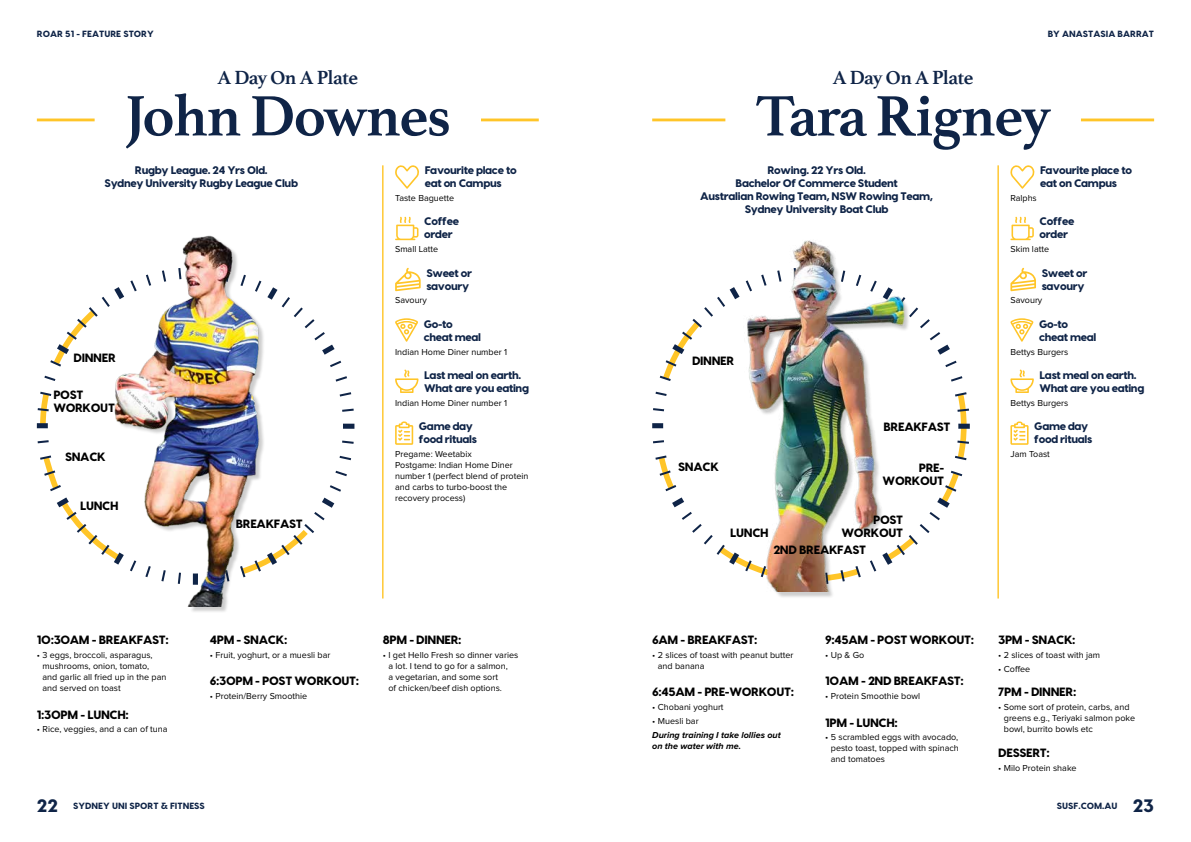
<style>
.page{position:relative;width:1191px;height:842px;background:#fff}
.page>*{position:absolute;margin:0;border:0;box-sizing:border-box;transform-origin:0 0}
.t1{font:700 60px "Athelas";letter-spacing:-.025em;color:#0f2447}
.t2{font:700 20px "Athelas";letter-spacing:-.03em;color:#0f2447}
.t3{font:800 18px "Visby";color:#0f2447}
.t4{font:800 12px/13px "Visby";letter-spacing:-.03em;color:#000;text-align:right}
.t5{font:800 11px/13px "Visby";letter-spacing:-.03em;color:#0f2447}
.t6{font:9px/11px "Proxima Nova";color:#000}
.t7{font:800 9px "Visby";color:#0f2447}
.t8{font:italic 700 9px/11px "Proxima Nova";color:#000}
</style>
<div class="page">
<hr style="left:997px;top:165px;width:2px;height:433px;background:#ffc528">
<hr style="left:382px;top:165px;width:1px;height:433px;background:#ffc528">
<hr style="left:37px;top:119px;width:58px;height:2px;background:#ffc528">
<hr style="left:481px;top:119px;width:58px;height:2px;background:#ffc528">
<img style="left:37px;top:235px;width:318px;height:372px">
<svg style="left:945px;top:361px;width:11px;height:6px"></svg>
<svg style="left:951px;top:376px;width:11px;height:6px"></svg>
<svg style="left:912px;top:307px;width:38px;height:48px"></svg>
<svg style="left:912px;top:392px;width:57px;height:153px"></svg>
<img style="left:652px;top:240px;width:260px;height:351px">
<hr style="left:1081px;top:119px;width:73px;height:2px;background:#ffc528">
<hr style="left:652px;top:119px;width:73px;height:2px;background:#ffc528">
<svg style="left:1010px;top:165px;width:24px;height:24px"></svg>
<svg style="left:395px;top:165px;width:24px;height:24px"></svg>
<svg style="left:1010px;top:217px;width:23px;height:23px"></svg>
<svg style="left:395px;top:217px;width:23px;height:23px"></svg>
<svg style="left:1010px;top:318px;width:23px;height:24px"></svg>
<svg style="left:395px;top:318px;width:23px;height:24px"></svg>
<svg style="left:1010px;top:268px;width:26px;height:23px"></svg>
<svg style="left:395px;top:268px;width:26px;height:23px"></svg>
<svg style="left:1010px;top:370px;width:23px;height:23px"></svg>
<svg style="left:395px;top:370px;width:23px;height:23px"></svg>
<svg style="left:1010px;top:421px;width:18px;height:24px"></svg>
<svg style="left:395px;top:421px;width:18px;height:24px"></svg>
<p class="t7" style="left:37px;top:26px;width:118px">ROAR 51 - FEATURE STORY</p>
<p class="t7" style="left:1047px;top:26px;width:108px">BY ANASTASIA BARRAT</p>
<h2 class="t2" style="left:217px;top:62px;width:142px">A Day On A Plate</h2>
<h2 class="t2" style="left:832px;top:62px;width:142px">A Day On A Plate</h2>
<h1 class="t1" style="left:125px;top:67px;width:327px">John Downes</h1>
<h1 class="t1" style="left:755px;top:67px;width:297px">Tara Rigney</h1>
<p class="t5" style="left:1040px;top:162px;width:93px">Favourite place to eat on Campus</p>
<p class="t6" style="left:1010px;top:193px;width:28px">Ralphs</p>
<p class="t5" style="left:1039px;top:213px;width:36px">Coffee order</p>
<p class="t6" style="left:1010px;top:244px;width:40px">Skim latte</p>
<p class="t5" style="left:1041px;top:265px;width:47px">Sweet or savoury</p>
<p class="t6" style="left:1010px;top:295px;width:33px">Savoury</p>
<p class="t5" style="left:1039px;top:316px;width:59px">Go-to cheat meal</p>
<p class="t6" style="left:1010px;top:346px;width:59px">Bettys Burgers</p>
<p class="t5" style="left:1039px;top:367px;width:106px">Last meal on earth.<br>What are you eating</p>
<p class="t6" style="left:1010px;top:398px;width:59px">Bettys Burgers</p>
<p class="t5" style="left:1034px;top:418px;width:60px">Game day food rituals</p>
<p class="t6" style="left:1010px;top:449px;width:41px">Jam Toast</p>
<p class="t5" style="left:105px;top:162px;width:195px;text-align:center">Rugby League. 24 Yrs Old.<br>Sydney University Rugby League Club</p>
<p class="t5" style="left:700px;top:162px;width:234px;text-align:center">Rowing. 22 Yrs Old.<br>Bachelor Of Commerce Student<br>Australian Rowing Team, NSW Rowing Team,<br>Sydney University Boat Club</p>
<p class="t5" style="left:425px;top:162px;width:93px">Favourite place to eat on Campus</p>
<p class="t6" style="left:395px;top:193px;width:61px">Taste Baguette</p>
<p class="t5" style="left:424px;top:213px;width:36px">Coffee order</p>
<p class="t6" style="left:395px;top:244px;width:45px">Small Latte</p>
<p class="t5" style="left:426px;top:265px;width:47px">Sweet or savoury</p>
<p class="t6" style="left:395px;top:295px;width:33px">Savoury</p>
<p class="t5" style="left:424px;top:316px;width:59px">Go-to cheat meal</p>
<p class="t6" style="left:395px;top:346px;width:114px">Indian Home Diner number 1</p>
<p class="t5" style="left:424px;top:367px;width:106px">Last meal on earth.<br>What are you eating</p>
<p class="t6" style="left:395px;top:398px;width:114px">Indian Home Diner number 1</p>
<p class="t5" style="left:419px;top:418px;width:60px">Game day food rituals</p>
<p class="t6" style="left:395px;top:449px;width:135px">Pregame: Weetabix<br>Postgame: Indian Home Diner number 1 (perfect blend of protein and carbs to turbo-boost the recovery process)</p>
<h3 class="t4" style="left:74px;top:350px;width:44px">DINNER</h3>
<h3 class="t4" style="left:692px;top:352px;width:44px">DINNER</h3>
<h3 class="t4" style="left:53px;top:387px;width:63px;text-align:left">POST<br>WORKOUT</h3>
<h3 class="t4" style="left:883px;top:418px;width:68px">BREAKFAST</h3>
<h3 class="t4" style="left:65px;top:448px;width:42px">SNACK</h3>
<h3 class="t4" style="left:678px;top:459px;width:42px">SNACK</h3>
<h3 class="t4" style="left:882px;top:459px;width:63px">PRE-<br>WORKOUT</h3>
<h3 class="t4" style="left:80px;top:497px;width:40px">LUNCH</h3>
<h3 class="t4" style="left:236px;top:515px;width:68px">BREAKFAST</h3>
<h3 class="t4" style="left:37px;top:632px;width:133px">10:30AM - BREAKFAST:</h3>
<p class="t6" style="left:43px;top:650px;width:125px;text-indent:-6px">• 3 eggs, broccoli, asparagus, mushrooms, onion, tomato, and garlic all fried up in the pan and served on toast</p>
<h3 class="t4" style="left:37px;top:706px;width:93px">1:30PM - LUNCH:</h3>
<p class="t6" style="left:37px;top:724px;width:132px">• Rice, veggies, and a can of tuna</p>
<h3 class="t4" style="left:210px;top:632px;width:79px">4PM - SNACK:</h3>
<p class="t6" style="left:210px;top:650px;width:122px">• Fruit, yoghurt, or a muesli bar</p>
<h3 class="t4" style="left:210px;top:673px;width:151px">6:30PM - POST WORKOUT:</h3>
<p class="t6" style="left:210px;top:691px;width:99px">• Protein/Berry Smoothie</p>
<h3 class="t4" style="left:383px;top:632px;width:80px">8PM - DINNER:</h3>
<p class="t6" style="left:388px;top:650px;width:131px;text-indent:-6px">• I get Hello Fresh so dinner varies a lot. I tend to go for a salmon,<br>a vegetarian, and some sort<br>of chicken/beef dish options.</p>
<h3 class="t4" style="left:841px;top:512px;width:63px">POST<br>WORKOUT</h3>
<h3 class="t4" style="left:773px;top:541px;width:94px">2ND BREAKFAST</h3>
<h3 class="t4" style="left:730px;top:525px;width:40px">LUNCH</h3>
<h3 class="t4" style="left:652px;top:632px;width:107px">6AM - BREAKFAST:</h3>
<p class="t6" style="left:658px;top:650px;width:137px;text-indent:-6px">• 2 slices of toast with peanut butter and banana</p>
<h3 class="t4" style="left:652px;top:684px;width:143px">6:45AM - PRE-WORKOUT:</h3>
<p class="t6" style="left:652px;top:702px;width:73px">• Chobani yoghurt</p>
<p class="t6" style="left:652px;top:716px;width:48px">• Muesli bar</p>
<p class="t8" style="left:652px;top:730px;width:130px">During training I take lollies out on the water with me.</p>
<h3 class="t4" style="left:825px;top:632px;width:150px">9:45AM - POST WORKOUT:</h3>
<p class="t6" style="left:825px;top:650px;width:41px">• Up &amp; Go</p>
<h3 class="t4" style="left:825px;top:673px;width:140px">10AM - 2ND BREAKFAST:</h3>
<p class="t6" style="left:825px;top:691px;width:96px">• Protein Smoothie bowl</p>
<h3 class="t4" style="left:825px;top:714px;width:74px">1PM - LUNCH:</h3>
<p class="t6" style="left:831px;top:732px;width:130px;text-align:justify;text-indent:-6px">• 5 scrambled eggs with avocado, pesto toast, topped with spinach and tomatoes</p>
<h3 class="t4" style="left:998px;top:632px;width:79px">3PM - SNACK:</h3>
<p class="t6" style="left:998px;top:650px;width:103px">• 2 slices of toast with jam</p>
<p class="t6" style="left:998px;top:664px;width:34px">• Coffee</p>
<h3 class="t4" style="left:998px;top:684px;width:80px">7PM - DINNER:</h3>
<p class="t6" style="left:1003px;top:702px;width:133px;text-indent:-6px">• Some sort of protein, carbs, and greens e.g., Teriyaki salmon poke bowl, burrito bowls etc</p>
<h3 class="t4" style="left:998px;top:744px;width:53px">DESSERT:</h3>
<p class="t6" style="left:998px;top:762px;width:80px">• Milo Protein shake</p>
<h3 class="t3" style="left:37px;top:789px;width:22px">22</h3>
<p class="t7" style="left:73px;top:798px;width:133px">SYDNEY UNI SPORT &amp; FITNESS</p>
<p class="t7" style="left:1057px;top:798px;width:62px">SUSF.COM.AU</p>
<h3 class="t3" style="left:1132px;top:789px;width:23px">23</h3>
</div>
